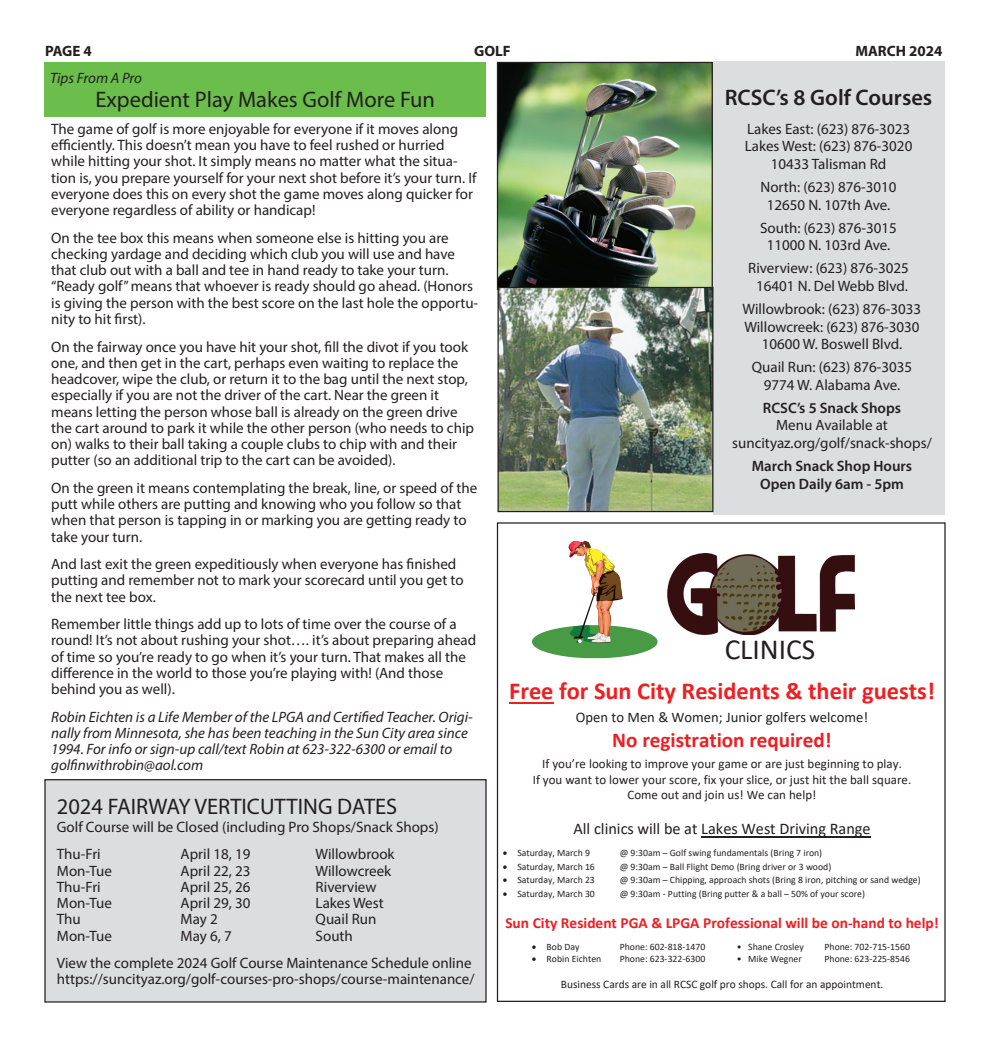
<style>
.page{position:relative;width:990px;height:1047px;background:#fff}
.page>*{position:absolute;margin:0;border:0;box-sizing:border-box;transform-origin:0 0}
.t1{font:29.25px "Calibri";color:#231f20}
.t2{font:700 24.38px "Calibri";color:#ee1f23}
.t3{font:22.5px "Myriad Pro";color:#231f20}
.t4{font:600 22.5px "Myriad Pro";color:#231f20}
.t5{font:700 21.12px "Calibri";color:#ee1f23}
.t6{font:16.25px "Calibri";color:#231f20}
.t7{font:700 15.38px "Calibri";color:#ee1f23}
.t8{font:15px/16.2px "Myriad Pro";color:#231f20}
.t9{font:italic 15px/16.2px "Myriad Pro";color:#231f20}
.t10{font:600 15px/17.5px "Myriad Pro";color:#231f20;text-align:center}
.t11{font:700 15px "Myriad Pro";color:#231f20}
.t12{font:14.62px "Calibri";color:#231f20}
.t13{font:13px/15.9px "Calibri";color:#231f20;text-align:center}
.t14{font:11.38px "Calibri";color:#231f20}
.t15{font:9.75px "Calibri";color:#231f20}
</style>
<div class="page">
<div style="left:713px;top:62px;width:231px;height:453px;background:#dcdddf"></div>
<img style="left:499px;top:64px;width:212px;height:223px">
<div style="left:497px;top:62px;width:216px;height:227px;border:1px solid #231f20"></div>
<img style="left:500px;top:289px;width:211px;height:221px">
<div style="left:498px;top:287px;width:215px;height:225px;border:1px solid #231f20"></div>
<div style="left:45px;top:62px;width:441px;height:54px;background:#6cbe4c"></div>
<div style="left:45px;top:779px;width:441px;height:222px;background:#dcdddf"></div>
<div style="left:44px;top:779px;width:443px;height:223px;border:1px solid #231f20"></div>
<img style="left:667px;top:553px;width:188px;height:81px">
<hr style="left:509px;top:701px;width:45px;height:2px;background:#ee1f23">
<hr style="left:701px;top:835px;width:170px;height:2px;background:#231f20">
<svg style="left:532px;top:540px;width:125px;height:118px"></svg>
<p class="t11" style="left:45px;top:41px;width:48px">PAGE 4</p>
<p class="t11" style="left:474px;top:41px;width:38px">GOLF</p>
<p class="t11" style="left:855px;top:41px;width:88px">MARCH 2024</p>
<h3 class="t4" style="left:725px;top:83px;width:209px">RCSC’s 8 Golf Courses</h3>
<p class="t8" style="left:745px;top:120px;width:169px;line-height:17.5px;text-align:center">Lakes East: (623) 876-3023<br>Lakes West: (623) 876-3020<br>10433 Talisman Rd</p>
<p class="t8" style="left:760px;top:178px;width:138px;line-height:17.5px;text-align:center">North: (623) 876-3010<br>12650 N. 107th Ave.</p>
<p class="t8" style="left:760px;top:219px;width:138px;line-height:17.5px;text-align:center">South: (623) 876-3015<br>11000 N. 103rd Ave.</p>
<p class="t8" style="left:748px;top:259px;width:162px;line-height:17.5px;text-align:center">Riverview: (623) 876-3025<br>16401 N. Del Webb Blvd.</p>
<p class="t8" style="left:743px;top:300px;width:180px;line-height:17.5px;text-align:center">Willowbrook: (623) 876-3033<br>Willowcreek: (623) 876-3030<br>10600 W. Boswell Blvd.</p>
<p class="t8" style="left:752px;top:358px;width:162px;line-height:17.5px;text-align:center">Quail Run: (623) 876-3035<br>9774 W. Alabama Ave.</p>
<p class="t10" style="left:763px;top:398px;width:140px">RCSC’s 5 Snack Shops</p>
<p class="t8" style="left:732px;top:416px;width:201px;line-height:17.5px;text-align:center">Menu Available at suncityaz.org/golf/snack-shops/</p>
<p class="t10" style="left:752px;top:457px;width:162px">March Snack Shop Hours<br>Open Daily 6am - 5pm</p>
<p class="t9" style="left:50px;top:70px;width:93px">Tips From A Pro</p>
<h3 class="t3" style="left:95px;top:85px;width:341px">Expedient Play Makes Golf More Fun</h3>
<p class="t8" style="left:51px;top:120px;width:427px">The game of golf is more enjoyable for everyone if it moves along efficiently. This doesn’t mean you have to feel rushed or hurried while hitting your shot. It simply means no matter what the situa&shy;tion is, you prepare yourself for your next shot before it’s your turn. If everyone does this on every shot the game moves along quicker for everyone regardless of ability or handicap!</p>
<p class="t8" style="left:51px;top:229px;width:429px">On the tee box this means when someone else is hitting you are checking yardage and deciding which club you will use and have that club out with a ball and tee in hand ready to take your turn. “Ready golf” means that whoever is ready should go ahead. (Honors is giving the person with the best score on the last hole the opportu&shy;nity to hit first).</p>
<p class="t8" style="left:51px;top:338px;width:424px">On the fairway once you have hit your shot, fill the divot if you took one, and then get in the cart, perhaps even waiting to replace the headcover, wipe the club, or return it to the bag until the next stop, especially if you are not the driver of the cart. Near the green it means letting the person whose ball is already on the green drive the cart around to park it while the other person (who needs to chip on) walks to their ball taking a couple clubs to chip with and their putter (so an additional trip to the cart can be avoided).</p>
<p class="t8" style="left:51px;top:479px;width:428px">On the green it means contemplating the break, line, or speed of the putt while others are putting and knowing who you follow so that when that person is tapping in or marking you are getting ready to take your turn.</p>
<p class="t8" style="left:51px;top:555px;width:414px">And last exit the green expeditiously when everyone has finished putting and remember not to mark your scorecard until you get to the next tee box.</p>
<p class="t8" style="left:51px;top:615px;width:427px">Remember little things add up to lots of time over the course of a round! It’s not about rushing your shot…. it’s about preparing ahead of time so you’re ready to go when it’s your turn. That makes all the difference in the world to those you’re playing with! (And those behind you as well).</p>
<p class="t9" style="left:51px;top:708px;width:423px">Robin Eichten is a Life Member of the LPGA and Certified Teacher. Origi&shy;nally from Minnesota, she has been teaching in the Sun City area since 1994. For info or sign-up call/text Robin at 623-322-6300 or email to golfinwithrobin@aol.com</p>
<h3 class="t3" style="left:57px;top:792px;width:342px">2024 FAIRWAY VERTICUTTING DATES</h3>
<p class="t8" style="left:57px;top:812px;width:383px;line-height:27.5px">Golf Course will be Closed (including Pro Shops/Snack Shops)<br>Thu-Fri</p>
<h1 class="t1" style="left:725px;top:628px;width:92px">CLINICS</h1>
<h2 class="t2" style="left:509px;top:673px;width:427px">Free for Sun City Residents &amp; their guests!</h2>
<p class="t12" style="left:576px;top:707px;width:294px">Open to Men &amp; Women; Junior golfers welcome!</p>
<h3 class="t5" style="left:612px;top:725px;width:221px">No registration required!</h3>
<p class="t13" style="left:533px;top:754px;width:380px">If you’re looking to improve your game or are just beginning to play.<br>If you want to lower your score, fix your slice, or just hit the ball square.<br>Come out and join us! We can help!</p>
<p class="t6" style="left:574px;top:817px;width:299px">All clinics will be at Lakes West Driving Range</p>
<p class="t15" style="left:503px;top:846px;width:89px">• Saturday, March 9</p>
<p class="t15" style="left:620px;top:846px;width:204px">@ 9:30am – Golf swing fundamentals (Bring 7 iron)</p>
<p class="t15" style="left:503px;top:859px;width:94px">• Saturday, March 16</p>
<p class="t15" style="left:620px;top:859px;width:213px">@ 9:30am – Ball Flight Demo (Bring driver or 3 wood)</p>
<p class="t15" style="left:503px;top:873px;width:94px">• Saturday, March 23</p>
<p class="t15" style="left:620px;top:873px;width:303px">@ 9:30am – Chipping, approach shots (Bring 8 iron, pitching or sand wedge)</p>
<p class="t15" style="left:503px;top:886px;width:94px">• Saturday, March 30</p>
<p class="t15" style="left:620px;top:886px;width:247px">@ 9:30am - Putting (Bring putter &amp; a ball – 50% of your score)</p>
<p class="t7" style="left:505px;top:911px;width:435px">Sun City Resident PGA &amp; LPGA Professional will be on-hand to help!</p>
<p class="t15" style="left:532px;top:939px;width:49px">• Bob Day</p>
<p class="t15" style="left:620px;top:939px;width:87px">Phone: 602-818-1470</p>
<p class="t15" style="left:737px;top:939px;width:69px">• Shane Crosley</p>
<p class="t15" style="left:824px;top:939px;width:87px">Phone: 702-715-1560</p>
<p class="t15" style="left:532px;top:951px;width:71px">• Robin Eichten</p>
<p class="t15" style="left:620px;top:951px;width:87px">Phone: 623-322-6300</p>
<p class="t15" style="left:737px;top:951px;width:67px">• Mike Wegner</p>
<p class="t15" style="left:824px;top:951px;width:87px">Phone: 623-225-8546</p>
<p class="t14" style="left:561px;top:975px;width:324px">Business Cards are in all RCSC golf pro shops. Call for an appointment.</p>
<p class="t8" style="left:181px;top:845px;width:71px">April 18, 19</p>
<p class="t8" style="left:316px;top:845px;width:81px">Willowbrook</p>
<p class="t8" style="left:57px;top:861px;width:57px">Mon-Tue</p>
<p class="t8" style="left:181px;top:861px;width:71px">April 22, 23</p>
<p class="t8" style="left:316px;top:861px;width:77px">Willowcreek</p>
<p class="t8" style="left:57px;top:878px;width:45px">Thu-Fri</p>
<p class="t8" style="left:181px;top:878px;width:71px">April 25, 26</p>
<p class="t8" style="left:316px;top:878px;width:62px">Riverview</p>
<p class="t8" style="left:57px;top:894px;width:57px">Mon-Tue</p>
<p class="t8" style="left:181px;top:894px;width:71px">April 29, 30</p>
<p class="t8" style="left:316px;top:894px;width:70px">Lakes West</p>
<p class="t8" style="left:57px;top:910px;width:25px">Thu</p>
<p class="t8" style="left:181px;top:910px;width:39px">May 2</p>
<p class="t8" style="left:316px;top:910px;width:62px">Quail Run</p>
<p class="t8" style="left:57px;top:926px;width:57px">Mon-Tue</p>
<p class="t8" style="left:181px;top:926px;width:53px">May 6, 7</p>
<p class="t8" style="left:57px;top:921px;width:416px;line-height:27.5px;text-indent:259px">South<br>View the complete 2024 Golf Course Maintenance Schedule online</p>
<p class="t8" style="left:57px;top:970px;width:419px">https://suncityaz.org/golf-courses-pro-shops/course-maintenance/</p>
</div>
